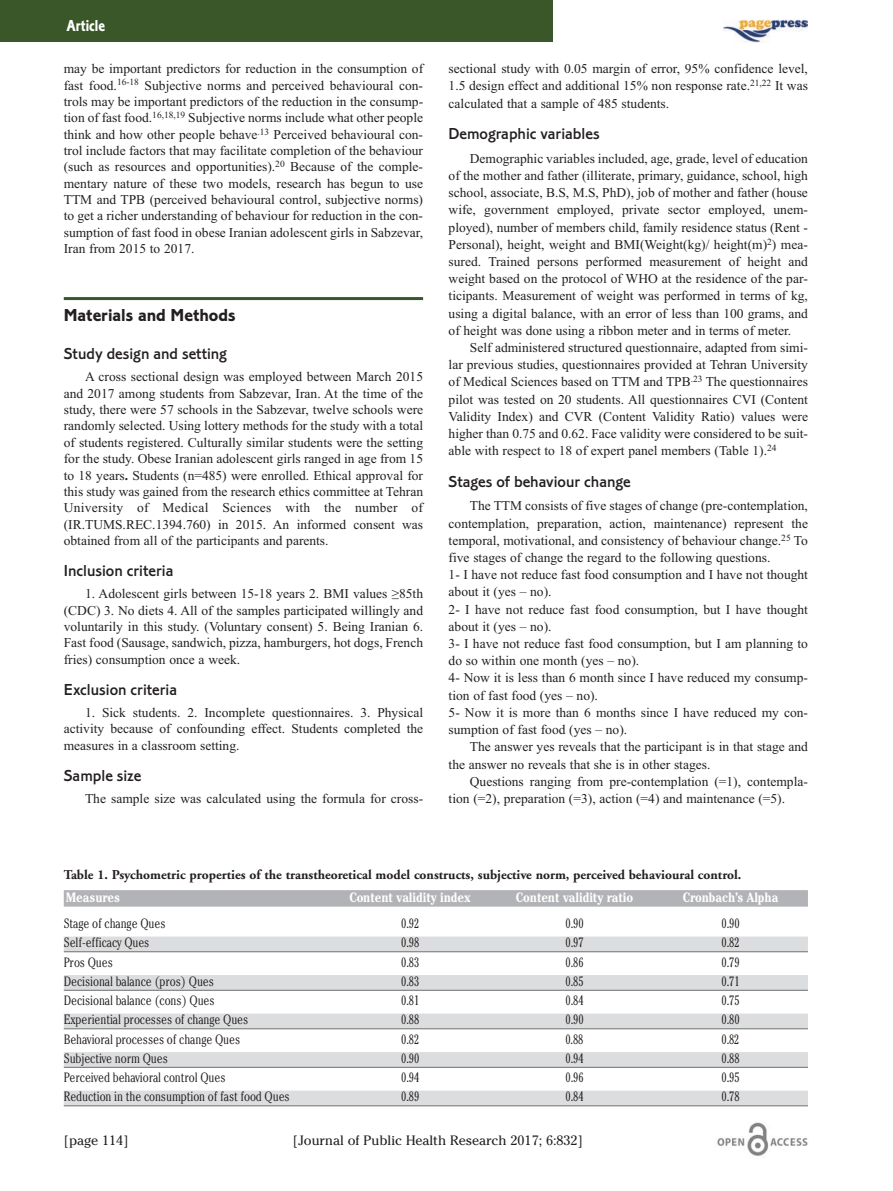
<style>
.page{position:relative;width:893px;height:1191px;background:#fff}
.page>*{position:absolute;margin:0;border:0;box-sizing:border-box;transform-origin:0 0}
.t1{font:18px "Corinthian Bold Plain";color:#231f20}
.t2{font:16.5px "Corinthian Medium Plain";color:#231f20}
.t3{font:16.5px "Corinthian Bold Condensed Plain";color:#fff}
.t4{font:13.5px/17.2px "Times New Roman";color:#231f20;text-align:justify}
.t5{font:300 condensed 13.5px "Cheltenham";letter-spacing:-.01em;color:#231f20}
.t6{font:700 13.5px "Adobe Garamond";color:#231f20}
.t7{font:700 condensed 13.5px "Cheltenham";letter-spacing:-.01em;color:#fff}
.t8{font:13.5px "Cheltenham";color:#231f20}
.s1{font-weight:700}
.s2{color:#222}
</style>
<div class="page">
<div style="left:0;top:0;width:552px;height:41px;background:#395728"></div>
<hr style="left:64px;top:297px;width:359px;height:3px;background:#395728">
<img style="left:717px;top:1123px;width:91px;height:33px">
<img style="left:723px;top:19px;width:84px;height:24px">
<div style="left:64px;top:890px;width:744px;height:16px;background:#b2b3b7"></div>
<div style="left:64px;top:936px;width:744px;height:15px;background:#dcdddf"></div>
<hr style="left:64px;top:951px;width:744px;height:1px;background:#6c6d70">
<div style="left:64px;top:975px;width:744px;height:15px;background:#dcdddf"></div>
<hr style="left:64px;top:990px;width:744px;height:1px;background:#6c6d70">
<div style="left:64px;top:1013px;width:744px;height:15px;background:#dcdddf"></div>
<hr style="left:64px;top:1028px;width:744px;height:1px;background:#6c6d70">
<div style="left:64px;top:1052px;width:744px;height:15px;background:#dcdddf"></div>
<hr style="left:64px;top:1067px;width:744px;height:1px;background:#6c6d70">
<div style="left:64px;top:1090px;width:744px;height:15px;background:#dcdddf"></div>
<hr style="left:64px;top:1105px;width:744px;height:1px;background:#6c6d70">
<p class="t3" style="left:66px;top:20px;width:40px">Article</p>
<p class="t4" style="left:64px;top:60px;width:361px;line-height:16.4px">may be important predictors for reduction in the consumption of fast food.<sup>16-18</sup> Subjective norms and perceived behavioural con&shy;trols may be important predictors of the reduction in the consump&shy;tion of fast food.<sup>16,18,19</sup> Subjective norms include what other people think and how other people behave<sup>.13</sup> Perceived behavioural con&shy;trol include factors that may facilitate completion of the behaviour (such as resources and opportunities).<sup>20</sup> Because of the comple&shy;mentary nature of these two models, research has begun to use TTM and TPB (perceived behavioural control, subjective norms) to get a richer understanding of behaviour for reduction in the con&shy;sumption of fast food in obese Iranian adolescent girls in Sabzevar, Iran from 2015 to 2017.</p>
<h1 class="t1" style="left:64px;top:309px;width:173px">Materials and Methods</h1>
<p class="t2" style="left:64px;top:348px;width:165px">Study design and setting</p>
<p class="t4" style="left:64px;top:368px;width:361px;line-height:16.4px;text-indent:21px">A cross sectional design was employed between March 2015 and 2017 among students from Sabzevar, Iran. At the time of the study, there were 57 schools in the Sabzevar, twelve schools were randomly selected. Using lottery methods for the study with a total of students registered. Culturally similar students were the setting for the study. Obese Iranian adolescent girls ranged in age from 15 to 18 years<span class="s1">.</span> Students (n=485) were enrolled. Ethical approval for this study was gained from the research ethics committee at Tehran University of Medical Sciences with the number of (IR.TUMS.REC.1394.760) in 2015. An informed consent was obtained from all of the participants and parents.</p>
<p class="t2" style="left:64px;top:565px;width:111px">Inclusion criteria</p>
<p class="t4" style="left:64px;top:585px;width:361px;line-height:16.4px;text-indent:21px">1. Adolescent girls between 15-18 years 2. BMI values ≥85th (CDC) 3. No diets 4. All of the samples participated willingly and voluntarily in this study. (Voluntary consent) 5. Being Iranian 6.<br>Fast food (Sausage, sandwich, pizza, hamburgers, hot dogs, French fries) consumption once a week.</p>
<p class="t2" style="left:64px;top:683px;width:115px">Exclusion criteria</p>
<p class="t4" style="left:64px;top:704px;width:361px;line-height:16.4px;text-indent:21px">1. Sick students. 2. Incomplete questionnaires. 3. Physical activity because of confounding effect. Students completed the measures in a classroom setting.</p>
<p class="t2" style="left:64px;top:769px;width:79px">Sample size</p>
<p class="t4" style="left:85px;top:789px;width:340px">The sample size was calculated using the formula for cross-</p>
<p class="t4" style="left:449px;top:60px;width:361px">sectional study with 0.05 margin of error, 95% confidence level, 1.5 design effect and additional 15% non response rate.<sup>21,22</sup> It was calculated that a sample of 485 students.</p>
<p class="t2" style="left:449px;top:128px;width:153px">Demographic variables</p>
<p class="t4" style="left:449px;top:149px;width:361px;text-indent:21px">Demographic variables included, age, grade, level of education of the mother and father (illiterate, primary, guidance, school, high school, associate, B.S, M.S, PhD), job of mother and father (house wife, government employed, private sector employed, unem&shy;ployed), number of members child, family residence status (Rent - Personal), <span class="s2">height, weight</span> and BMI(Weight(kg)/ height(m)<sup>2</sup>) <span class="s2">mea&shy;sured</span>. Trained persons performed measurement of height and weight based on the protocol of WHO at the residence of the par&shy;ticipants. Measurement of weight was performed in terms of kg, using a digital balance, with an error of less than 100 grams, and of height was done using a ribbon meter and in terms of meter.</p>
<p class="t4" style="left:449px;top:339px;width:361px;text-indent:21px">Self administered structured questionnaire, adapted from simi&shy;lar previous studies, questionnaires provided at Tehran University of Medical Sciences based on TTM and TPB<sup>.23</sup> The questionnaires pilot was tested on 20 students. All questionnaires CVI (Content Validity Index) and CVR (Content Validity Ratio) values were higher than 0.75 and 0.62. Face validity were considered to be suit&shy;able with respect to 18 of expert panel members (Table 1).<sup>24</sup></p>
<p class="t2" style="left:449px;top:476px;width:184px">Stages of behaviour change</p>
<p class="t4" style="left:449px;top:497px;width:361px;text-align:left;text-indent:21px">The TTM consists of five stages of change (pre-contemplation, contemplation, preparation, action, maintenance) represent the temporal, motivational, and consistency of behaviour change.<sup>25</sup> To five stages of change the regard to the following questions.<br>1- I have not reduce fast food consumption and I have not thought about it (yes – no).<br>2- I have not reduce fast food consumption, but I have thought about it (yes – no).<br>3- I have not reduce fast food consumption, but I am planning to do so within one month (yes – no).<br>4- Now it is less than 6 month since I have reduced my consump&shy;tion of fast food (yes – no).<br>5- Now it is more than 6 months since I have reduced my con&shy;sumption of fast food (yes – no).</p>
<p class="t4" style="left:449px;top:738px;width:361px;text-indent:21px">The answer yes reveals that the participant is in that stage and the answer no reveals that she is in other stages.</p>
<p class="t4" style="left:449px;top:772px;width:361px;text-indent:21px">Questions ranging from pre-contemplation (=1), contempla&shy;tion (=2), preparation (=3), action (=4) and maintenance (=5).</p>
<p class="t6" style="left:64px;top:869px;width:679px">Table 1. Psychometric properties of the transtheoretical model constructs, subjective norm, perceived behavioural control.</p>
<p class="t7" style="left:66px;top:893px;width:56px">Measures</p>
<p class="t7" style="left:349px;top:893px;width:123px">Content validity index</p>
<p class="t7" style="left:516px;top:893px;width:119px">Content validity ratio</p>
<p class="t7" style="left:683px;top:893px;width:97px">Cronbach’s Alpha</p>
<p class="t5" style="left:64px;top:918px;width:103px">Stage of change Ques</p>
<p class="t5" style="left:401px;top:918px;width:20px">0.92</p>
<p class="t5" style="left:565px;top:918px;width:20px">0.90</p>
<p class="t5" style="left:721px;top:918px;width:20px">0.90</p>
<p class="t5" style="left:64px;top:937px;width:87px">Self-efficacy Ques</p>
<p class="t5" style="left:401px;top:937px;width:20px">0.98</p>
<p class="t5" style="left:565px;top:937px;width:20px">0.97</p>
<p class="t5" style="left:721px;top:937px;width:20px">0.82</p>
<p class="t5" style="left:64px;top:957px;width:51px">Pros Ques</p>
<p class="t5" style="left:401px;top:957px;width:20px">0.83</p>
<p class="t5" style="left:565px;top:957px;width:20px">0.86</p>
<p class="t5" style="left:721px;top:957px;width:20px">0.79</p>
<p class="t5" style="left:64px;top:976px;width:152px">Decisional balance (pros) Ques</p>
<p class="t5" style="left:401px;top:976px;width:20px">0.83</p>
<p class="t5" style="left:565px;top:976px;width:20px">0.85</p>
<p class="t5" style="left:721px;top:976px;width:20px">0.71</p>
<p class="t5" style="left:64px;top:995px;width:152px">Decisional balance (cons) Ques</p>
<p class="t5" style="left:401px;top:995px;width:20px">0.81</p>
<p class="t5" style="left:565px;top:995px;width:20px">0.84</p>
<p class="t5" style="left:721px;top:995px;width:20px">0.75</p>
<p class="t5" style="left:64px;top:1014px;width:186px">Experiential processes of change Ques</p>
<p class="t5" style="left:401px;top:1014px;width:20px">0.88</p>
<p class="t5" style="left:565px;top:1014px;width:20px">0.90</p>
<p class="t5" style="left:721px;top:1014px;width:20px">0.80</p>
<p class="t5" style="left:64px;top:1034px;width:178px">Behavioral processes of change Ques</p>
<p class="t5" style="left:401px;top:1034px;width:20px">0.82</p>
<p class="t5" style="left:565px;top:1034px;width:20px">0.88</p>
<p class="t5" style="left:721px;top:1034px;width:20px">0.82</p>
<p class="t5" style="left:64px;top:1053px;width:106px">Subjective norm Ques</p>
<p class="t5" style="left:401px;top:1053px;width:20px">0.90</p>
<p class="t5" style="left:565px;top:1053px;width:20px">0.94</p>
<p class="t5" style="left:721px;top:1053px;width:20px">0.88</p>
<p class="t5" style="left:64px;top:1072px;width:163px">Perceived behavioral control Ques</p>
<p class="t5" style="left:401px;top:1072px;width:20px">0.94</p>
<p class="t5" style="left:565px;top:1072px;width:20px">0.96</p>
<p class="t5" style="left:721px;top:1072px;width:20px">0.95</p>
<p class="t5" style="left:64px;top:1091px;width:228px">Reduction in the consumption of fast food Ques</p>
<p class="t5" style="left:401px;top:1091px;width:20px">0.89</p>
<p class="t5" style="left:565px;top:1091px;width:20px">0.84</p>
<p class="t5" style="left:721px;top:1091px;width:20px">0.78</p>
<p class="t8" style="left:64px;top:1132px;width:66px">[page 114]</p>
<p class="t8" style="left:293px;top:1132px;width:292px">[Journal of Public Health Research 2017; 6:832]</p>
</div>
